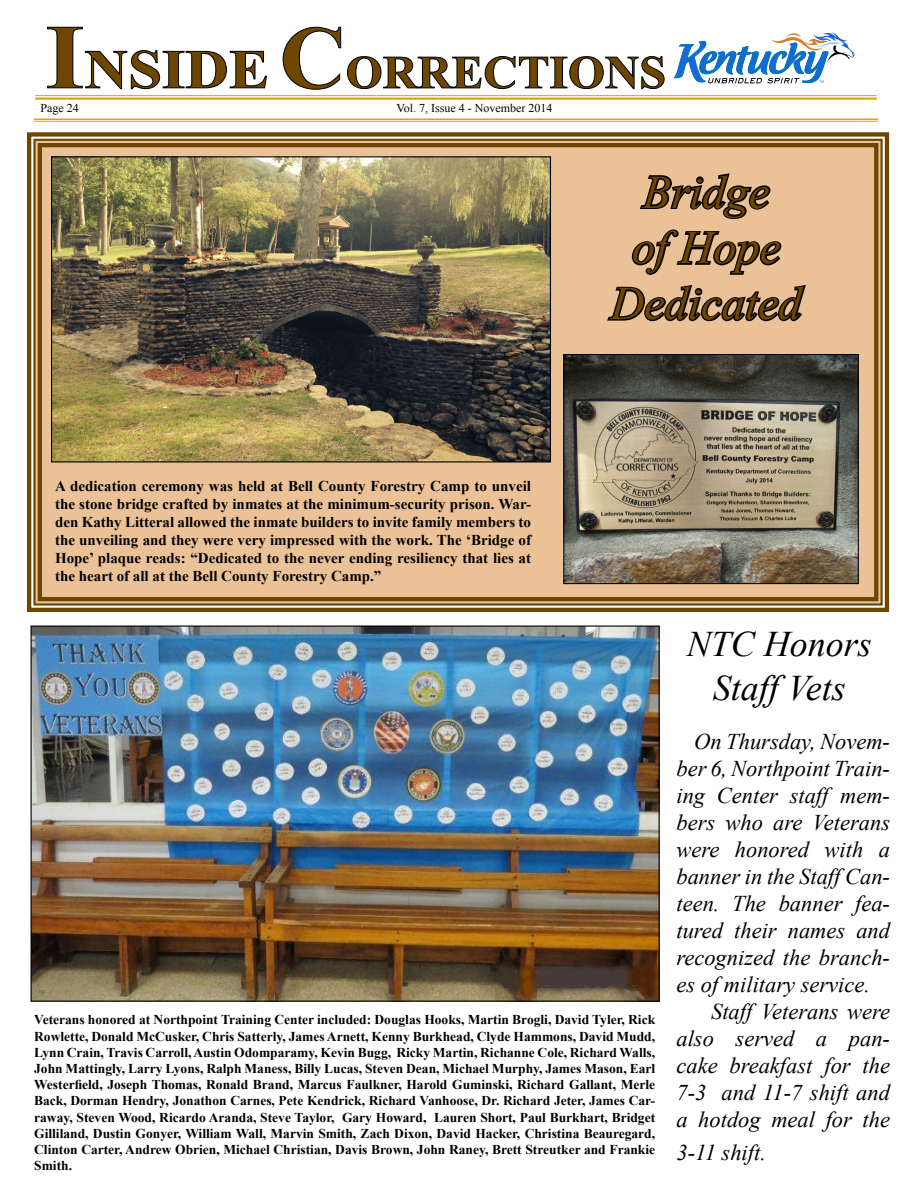
<style>
.page{position:relative;width:918px;height:1188px;background:#fff}
.page>*{position:absolute;margin:0;border:0;box-sizing:border-box;transform-origin:0 0}
.t1{font:italic 46.5px/55.8px "Times New Roman";color:#6d4600;text-align:center}
.t2{font:italic 36px/43.2px "Times New Roman";color:#000;text-align:center}
.t3{font:italic 22.5px "Times New Roman";color:#000}
.t4{font:700 15px/18px "Times New Roman";color:#000;text-align:justify}
.t5{font:700 13.5px/16.2px "Times New Roman";color:#000;text-align:justify}
.t6{font:12px "Times New Roman";color:#000}
</style>
<div class="page">
<hr style="left:34px;top:118px;width:844px;height:2px;background:#dca510">
<hr style="left:34px;top:121px;width:844px;height:1px;background:#dca510">
<hr style="left:35px;top:95px;width:842px;height:1px;background:#dca510">
<hr style="left:35px;top:97px;width:842px;height:3px;background:#dca510">
<svg style="left:282px;top:26px;width:383px;height:64px"></svg>
<svg style="left:47px;top:26px;width:220px;height:63px"></svg>
<svg style="left:673px;top:32px;width:182px;height:52px"></svg>
<svg style="left:27px;top:132px;width:863px;height:480px;background:#ddb589"></svg>
<div style="left:38px;top:143px;width:840px;height:458px;border:4px solid #6d4600"></div>
<img style="left:565px;top:356px;width:292px;height:226px">
<div style="left:563px;top:354px;width:296px;height:230px;border:1px solid #000"></div>
<svg style="left:638px;top:171px;width:135px;height:50px;background:#9c8164"></svg>
<svg style="left:630px;top:227px;width:154px;height:49px;background:#a18568"></svg>
<svg style="left:605px;top:283px;width:203px;height:41px;background:#92795e"></svg>
<img style="left:53px;top:158px;width:496px;height:303px">
<div style="left:51px;top:156px;width:500px;height:307px;border:1px solid #000"></div>
<img style="left:33px;top:628px;width:625px;height:372px">
<p class="t6" style="left:40px;top:100px;width:40px">Page 24</p>
<p class="t6" style="left:397px;top:100px;width:157px">Vol. 7, Issue 4 - November 2014</p>
<h1 class="t1" style="left:611px;top:163px;width:193px">Bridge<br>of Hope<br>Dedicated</h1>
<p class="t4" style="left:55px;top:476px;width:478px">A dedication ceremony was held at Bell County Forestry Camp to unveil the stone bridge crafted by inmates at the minimum-security prison. War&shy;den Kathy Litteral allowed the inmate builders to invite family members to the unveiling and they were very impressed with the work. The ‘Bridge of Hope’ plaque reads: “Dedicated to the never ending resiliency that lies at the heart of all at the Bell County Forestry Camp.”</p>
<p class="t5" style="left:34px;top:1011px;width:623px">Veterans honored at Northpoint Training Center included: Douglas Hooks, Martin Brogli, David Tyler, Rick Rowlette, Donald McCusker, Chris Satterly, James Arnett, Kenny Burkhead, Clyde Hammons, David Mudd, Lynn Crain, Travis Carroll, Austin Odomparamy, Kevin Bugg, Ricky Martin, Richanne Cole, Richard Walls, John Mattingly, Larry Lyons, Ralph Maness, Billy Lucas, Steven Dean, Michael Murphy, James Mason, Earl Westerfield, Joseph Thomas, Ronald Brand, Marcus Faulkner, Harold Guminski, Richard Gallant, Merle Back, Dorman Hendry, Jonathon Carnes, Pete Kendrick, Richard Vanhoose, Dr. Richard Jeter, James Car&shy;raway, Steven Wood, Ricardo Aranda, Steve Taylor, Gary Howard, Lauren Short, Paul Burkhart, Bridget Gilliland, Dustin Gonyer, William Wall, Marvin Smith, Zach Dixon, David Hacker, Christina Beauregard, Clinton Carter, Andrew Obrien, Michael Christian, Davis Brown, John Raney, Brett Streutker and Frankie Smith.</p>
<h2 class="t2" style="left:687px;top:622px;width:187px">NTC Honors<br>Staff Vets</h2>
<h3 class="t3" style="left:694px;top:726px;width:197px">On Thursday, Novem-</h3>
<h3 class="t3" style="left:676px;top:753px;width:215px">ber 6, Northpoint Train-</h3>
<h3 class="t3" style="left:676px;top:780px;width:215px">ing Center staff mem-</h3>
<h3 class="t3" style="left:676px;top:807px;width:215px">bers who are Veterans</h3>
<h3 class="t3" style="left:676px;top:834px;width:215px">were honored with a</h3>
<h3 class="t3" style="left:676px;top:861px;width:215px">banner in the Staff Can-</h3>
<h3 class="t3" style="left:676px;top:888px;width:215px">teen. The banner fea-</h3>
<h3 class="t3" style="left:676px;top:915px;width:215px">tured their names and</h3>
<h3 class="t3" style="left:676px;top:942px;width:215px">recognized the branch-</h3>
<h3 class="t3" style="left:676px;top:969px;width:195px">es of military service.</h3>
<h3 class="t3" style="left:711px;top:996px;width:180px">Staff Veterans were</h3>
<h3 class="t3" style="left:676px;top:1023px;width:215px">also served a pan-</h3>
<h3 class="t3" style="left:676px;top:1050px;width:215px">cake breakfast for the</h3>
<h3 class="t3" style="left:676px;top:1077px;width:215px">7-3 and 11-7 shift and</h3>
<h3 class="t3" style="left:676px;top:1104px;width:215px">a hotdog meal for the</h3>
<h3 class="t3" style="left:676px;top:1137px;width:91px">3-11 shift.</h3>
</div>
